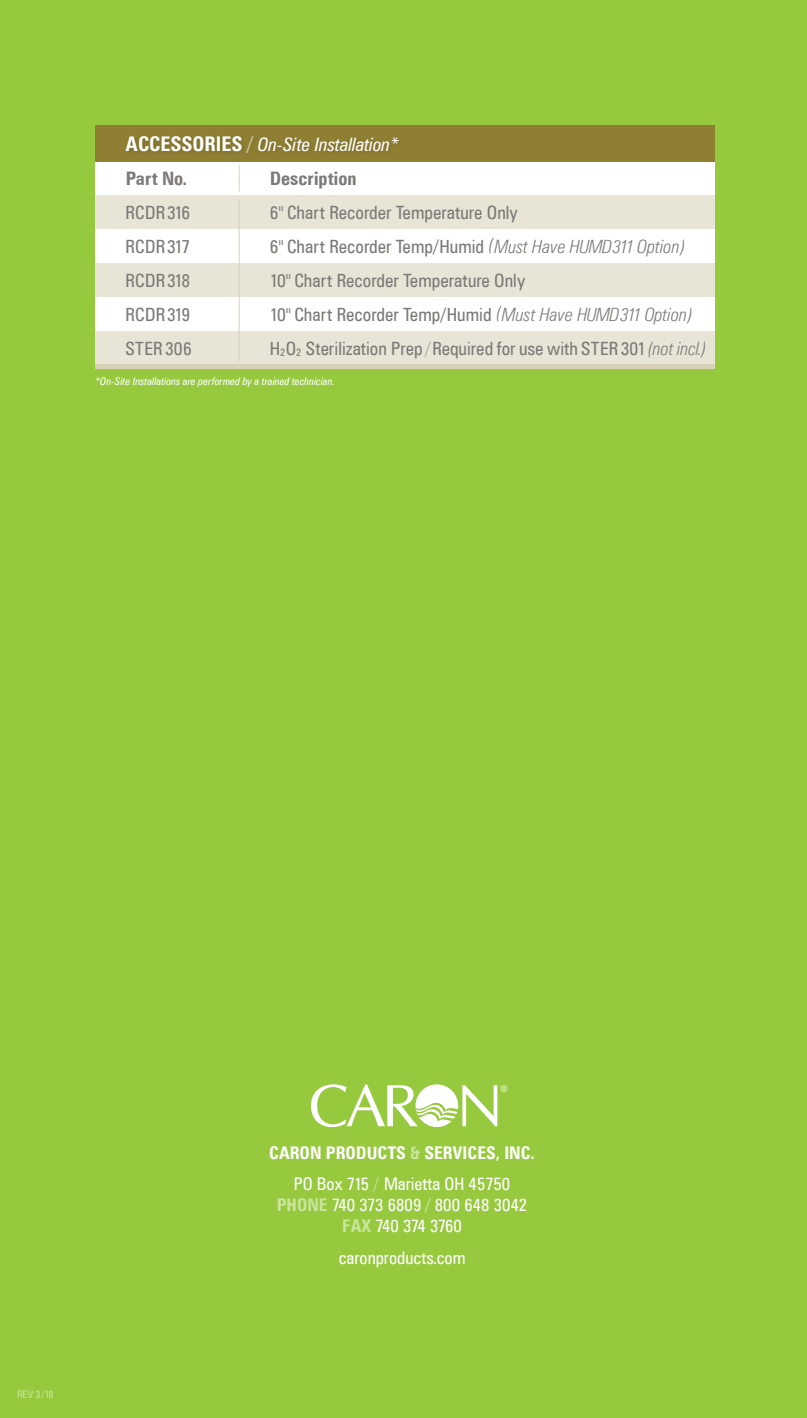
<style>
.page{position:relative;width:807px;height:1418px;background:#fff}
.page>*{position:absolute;margin:0;border:0;box-sizing:border-box;transform-origin:0 0}
.t1{font:italic condensed 18.55px/34.1px "Zurich BT";letter-spacing:-.005em;color:#fff}
.t2{font:700 condensed 18.55px "Zurich BT";color:#7b7a77}
.t3{font:condensed 18.38px/33.9px "Zurich BT";color:#7b7a77}
.t4{font:condensed 17.5px/21px "Zurich BT";color:#fff;text-align:center}
.t5{font:700 condensed 17.5px/31.5px "Zurich BT";color:#fff;text-align:center}
.t6{font:italic condensed 10.5px "Zurich BT";color:#fff}
.t7{font:condensed 10.5px "Zurich BT";color:#cbe49e}
.s1{font-weight:700;font-style:normal;font-size:20.3px}
.s2{font-weight:700;font-style:normal;font-size:20.3px;color:rgb(255 255 255/.5)}
.s3{font-weight:700;font-style:normal;color:#7b7a77}
.s4{font-weight:300;font-style:italic}
.s5{color:#acacaa}
.s6{color:#cbe49e}
.s7{font-weight:400}
.s8{font-weight:400;color:#cbe49e}
.s9{font-weight:700;color:#cbe49e}
</style>
<div class="page">
<div style="left:0;top:0;width:806px;height:1418px;background:#96c93d"></div>
<svg style="left:311px;top:1084px;width:196px;height:43px"></svg>
<div style="left:95px;top:161px;width:619px;height:34px;background:#fff"></div>
<div style="left:95px;top:195px;width:619px;height:34px;background:#e9e5d6"></div>
<div style="left:95px;top:229px;width:619px;height:34px;background:#fff"></div>
<div style="left:95px;top:263px;width:619px;height:34px;background:#e9e5d6"></div>
<div style="left:95px;top:297px;width:619px;height:34px;background:#fff"></div>
<div style="left:95px;top:331px;width:619px;height:34px;background:#e9e5d6"></div>
<div style="left:95px;top:125px;width:619px;height:36px;background:#8f7f33"></div>
<img style="left:121px;top:137px;width:474px;height:31px">
<svg style="left:239px;top:165px;width:1px;height:27px"></svg>
<hr style="left:239px;top:199px;width:1px;height:162px;background:#d8d2b8">
<hr style="left:95px;top:365px;width:619px;height:4px;background:#d8d2b8">
<p class="t1" style="left:126px;top:127px;width:275px"><span class="s1">ACCESSORIES</span> <span class="s2">/</span> On-Site Installation*<br><span class="s3">Part No.</span></p>
<p class="t2" style="left:270px;top:167px;width:88px">Description</p>
<p class="t3" style="left:126px;top:195px;width:68px;text-align:justify">RCDR316<br>RCDR317<br>RCDR318<br>RCDR319<br>STER306</p>
<p class="t3" style="left:270px;top:195px;width:424px">6" Chart Recorder Temperature Only<br>6" Chart Recorder Temp/Humid <span class="s4">(Must Have HUMD311 Option)<br></span>10" Chart Recorder Temperature Only<br>10" Chart Recorder Temp/Humid <span class="s4">(Must Have HUMD311 Option)</span></p>
<p class="t3" style="left:270px;top:331px;width:438px">H<sub>2</sub>O<sub>2</sub> Sterilization Prep <span class="s5">/</span>Required for use with STER301<span class="s4">(not incl.)</span></p>
<p class="t6" style="left:95px;top:375px;width:241px">*On-Site Installations are performed by a trained technician.</p>
<p class="t7" style="left:17px;top:1388px;width:38px">REV 3/18</p>
<p class="t5" style="left:269px;top:1136px;width:267px">CARON PRODUCTS <span class="s6">&amp;</span> SERVICES, INC.<br><span class="s7">PO Box 715</span> <span class="s8">/</span> <span class="s7">Marietta OH 45750</span></p>
<p class="t4" style="left:277px;top:1194px;width:252px"><span class="s9">PHONE</span> 740 373 6809 <span class="s6">/</span> 800 648 3042<br><span class="s9">FAX</span> 740 374 3760</p>
<p class="t4" style="left:338px;top:1247px;width:128px">caronproducts.com</p>
</div>
